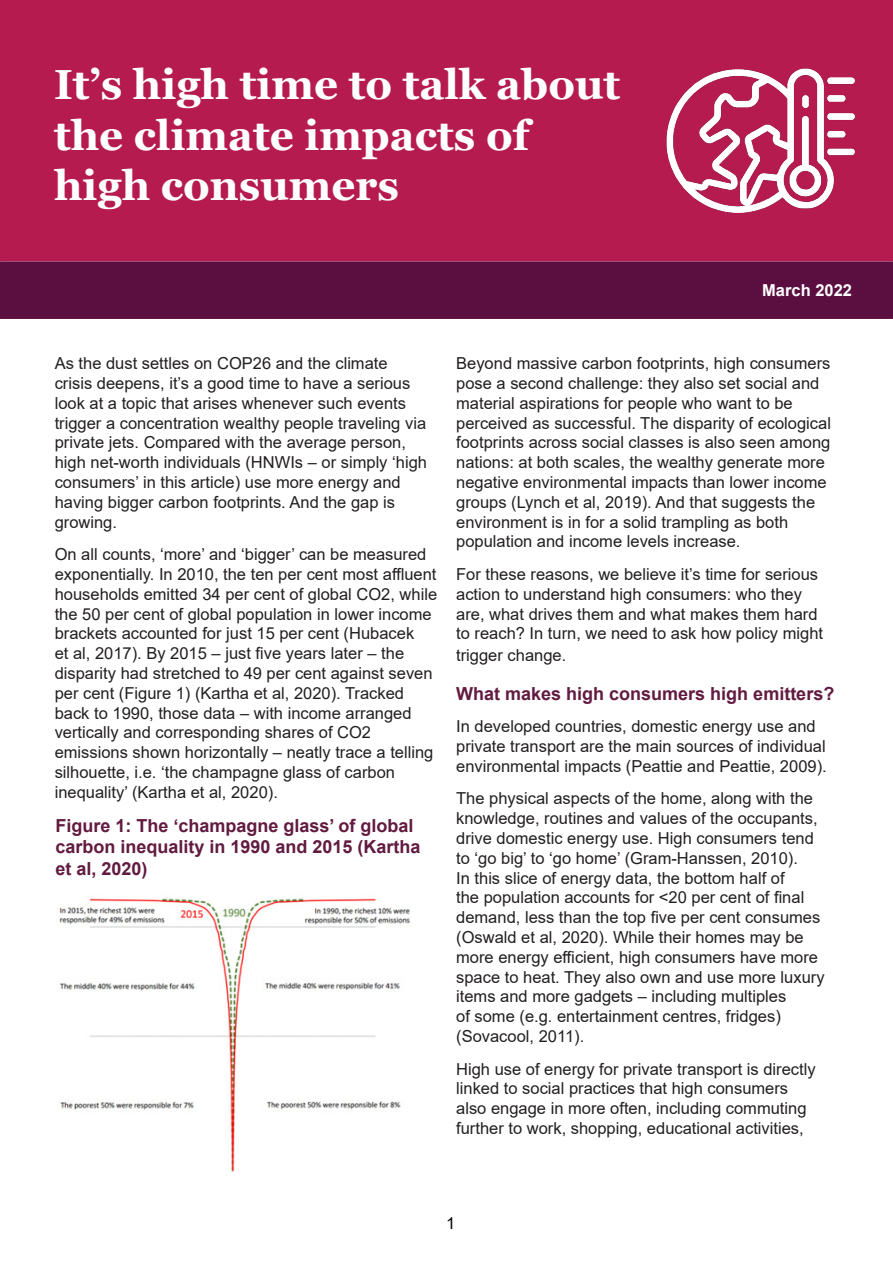
<style>
.page{position:relative;width:893px;height:1263px;background:#fff}
.page>*{position:absolute;margin:0;border:0;box-sizing:border-box;transform-origin:0 0}
.t1{font:700 42px/50.4px "Georgia";color:#fff}
.Figure_heading{font:700 18px/21.6px "Arial";color:#621b40}
.Heading_2{font:700 18px "Arial";color:#621b40}
.t2{font:16.5px/19.8px "Arial";color:#231f20}
.t3{font:700 16.5px "Arial";color:#fff}
.t4{font:16.5px "Arial";color:#000}
</style>
<div class="page">
<div style="left:0;top:0;width:893px;height:261px;background:#b61b50"></div>
<div style="left:0;top:261px;width:893px;height:58px;background:#5b0e40;border:2px solid #5b0e40"></div>
<img style="left:666px;top:68px;width:189px;height:145px">
<img style="left:59px;top:898px;width:352px;height:274px">
<h1 class="t1" style="left:54px;top:60px;width:568px">It’s high time to talk about the climate impacts of high consumers</h1>
<p class="t3" style="left:762px;top:279px;width:91px">March 2022</p>
<p class="t2" style="left:55px;top:353px;width:374px">As the dust settles on COP26 and the climate crisis deepens, it’s a good time to have a serious look at a topic that arises whenever such events trigger a concentration wealthy people traveling via private jets. Compared with the average person, high net-worth individuals (HNWIs – or simply ‘high consumers’ in this article) use more energy and having bigger carbon footprints. And the gap is growing.</p>
<p class="t2" style="left:55px;top:544px;width:384px">On all counts, ‘more’ and ‘bigger’ can be measured exponentially. In 2010, the ten per cent most affluent households emitted 34 per cent of global CO2, while the 50 per cent of global population in lower income brackets accounted for just 15 per cent (Hubacek<br>et al, 2017). By 2015 – just five years later – the disparity had stretched to 49 per cent against seven per cent (Figure 1) (Kartha et al, 2020). Tracked back to 1990, those data – with income arranged vertically and corresponding shares of CO2 emissions shown horizontally – neatly trace a telling silhouette, i.e. ‘the champagne glass of carbon inequality’ (Kartha et al, 2020).</p>
<p class="Figure_heading" style="left:55px;top:815px;width:367px">Figure 1: The ‘champagne glass’ of global carbon inequality in 1990 and 2015 (Kartha et al, 2020)</p>
<p class="t2" style="left:456px;top:353px;width:376px">Beyond massive carbon footprints, high consumers pose a second challenge: they also set social and material aspirations for people who want to be perceived as successful. The disparity of ecological footprints across social classes is also seen among nations: at both scales, the wealthy generate more negative environmental impacts than lower income groups (Lynch et al, 2019). And that suggests the environment is in for a solid trampling as both population and income levels increase.</p>
<p class="t2" style="left:456px;top:564px;width:368px">For these reasons, we believe it’s time for serious action to understand high consumers: who they are, what drives them and what makes them hard to reach? In turn, we need to ask how policy might</p>
<p class="t2" style="left:456px;top:645px;width:112px">trigger change.</p>
<p class="Heading_2" style="left:456px;top:681px;width:380px">What makes high consumers high emitters?</p>
<p class="t2" style="left:456px;top:716px;width:372px">In developed countries, domestic energy use and private transport are the main sources of individual environmental impacts (Peattie and Peattie, 2009).</p>
<p class="t2" style="left:456px;top:788px;width:370px">The physical aspects of the home, along with the knowledge, routines and values of the occupants, drive domestic energy use. High consumers tend to ‘go big’ to ‘go home’ (Gram-Hanssen, 2010).<br>In this slice of energy data, the bottom half of<br>the population accounts for &lt;20 per cent of final demand, less than the top five per cent consumes (Oswald et al, 2020). While their homes may be more energy efficient, high consumers have more space to heat. They also own and use more luxury items and more gadgets – including multiples<br>of some (e.g. entertainment centres, fridges) (Sovacool, 2011).</p>
<p class="t2" style="left:456px;top:1059px;width:361px">High use of energy for private transport is directly linked to social practices that high consumers also engage in more often, including commuting further to work, shopping, educational activities,</p>
<p class="t4" style="left:446px;top:1211px;width:11px">1</p>
</div>
